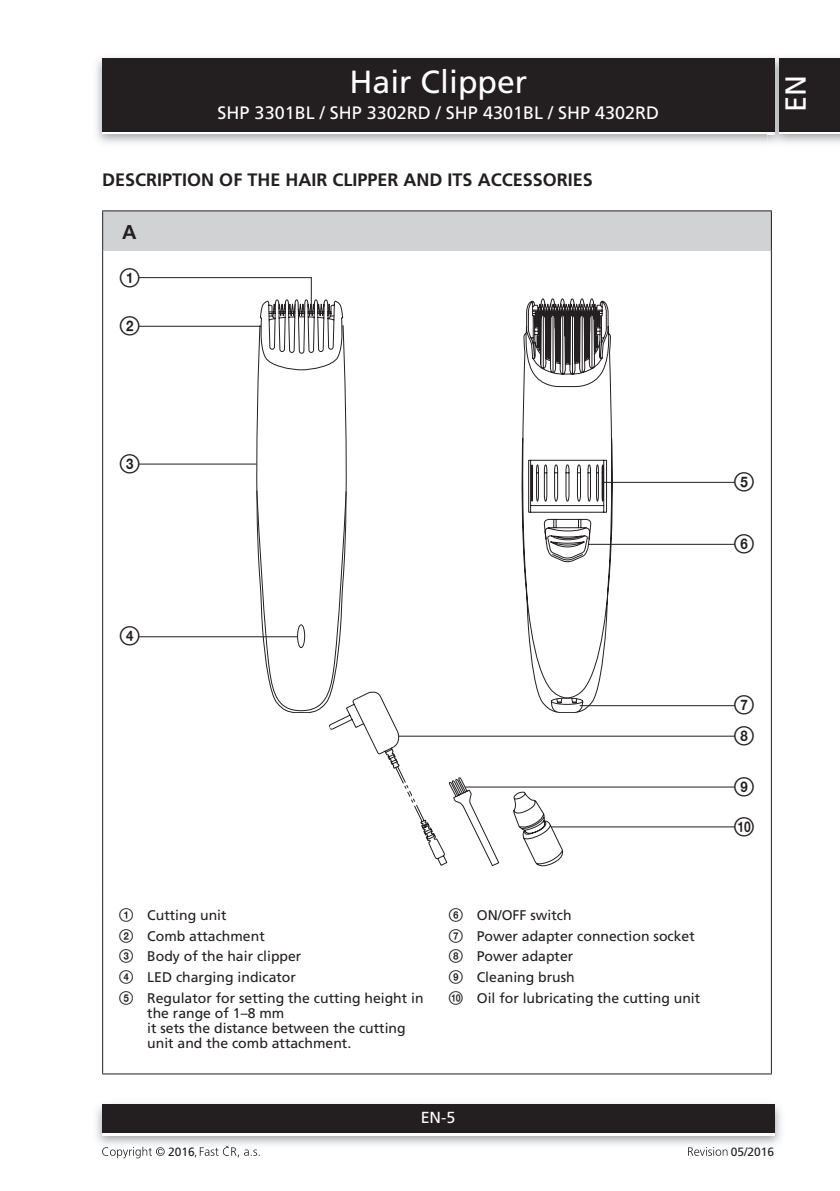
<style>
.page{position:relative;width:840px;height:1191px;background:#fff}
.page>*{position:absolute;margin:0;border:0;box-sizing:border-box;transform-origin:0 0}
.t1{font:32px "Frutiger CE";color:#fff}
.t2{font:29px "Frutiger CE";color:#fff}
.t3{font:20px/39.8px "Zz 3";color:#231f20}
.text_7{font:700 20px "Frutiger CE";color:#231f20}
.titulek_9{font:700 18px "Frutiger CE";color:#231f20}
.t4{font:18px "Frutiger CE";color:#fff}
.t5{font:16px "Frutiger CE";color:#fff}
.t6{font:14px/20.6px "Frutiger CE";color:#231f20}
.t7{font:12px "Frutiger CE";color:#231f20}
.s1{font-family:"Zz 3"}
</style>
<div class="page">
<div style="left:102px;top:61px;width:672px;height:73px;background:linear-gradient(to right,#231f20,#231f20)"></div>
<div style="left:102px;top:58px;width:672px;height:73px;background:#231f20"></div>
<img style="left:96px;top:1104px;width:685px;height:41px">
<div style="left:102px;top:1107px;width:672px;height:28px;background:linear-gradient(to right,#fff,#fff)"></div>
<div style="left:102px;top:1104px;width:672px;height:28px;background:#231f20"></div>
<img style="left:767px;top:55px;width:18px;height:90px">
<svg style="left:767px;top:131px;width:7px;height:3px"></svg>
<img style="left:767px;top:58px;width:7px;height:3px">
<img style="left:767px;top:61px;width:7px;height:70px">
<div style="left:778px;top:61px;width:61px;height:73px;background:linear-gradient(to right,#231f20,#231f20)"></div>
<div style="left:778px;top:58px;width:61px;height:73px;background:#231f20"></div>
<svg style="left:102px;top:1146px;width:63px;height:12px"></svg>
<svg style="left:195px;top:1145px;width:64px;height:12px"></svg>
<svg style="left:688px;top:1147px;width:39px;height:8px"></svg>
<div style="left:103px;top:211px;width:668px;height:39px;background:#d1d2d4"></div>
<hr style="left:102px;top:210px;width:669px;height:1px;background:#231f20">
<hr style="left:102px;top:211px;width:1px;height:39px;background:#231f20">
<hr style="left:770px;top:211px;width:1px;height:39px;background:#231f20">
<hr style="left:102px;top:250px;width:1px;height:641px;background:#231f20">
<hr style="left:770px;top:250px;width:1px;height:641px;background:#231f20">
<hr style="left:102px;top:891px;width:1px;height:182px;background:#231f20">
<hr style="left:770px;top:891px;width:1px;height:182px;background:#231f20">
<hr style="left:102px;top:1073px;width:669px;height:1px;background:#231f20">
<hr style="left:588px;top:544px;width:146px;height:1px;background:#231f20">
<hr style="left:603px;top:482px;width:131px;height:1px;background:#231f20">
<hr style="left:398px;top:735px;width:336px;height:1px;background:#231f20">
<hr style="left:465px;top:786px;width:269px;height:1px;background:#231f20">
<hr style="left:550px;top:826px;width:184px;height:1px;background:#231f20">
<hr style="left:579px;top:705px;width:155px;height:1px;background:#231f20">
<hr style="left:139px;top:326px;width:122px;height:1px;background:#231f20">
<hr style="left:139px;top:277px;width:172px;height:1px;background:#231f20">
<hr style="left:139px;top:463px;width:117px;height:1px;background:#231f20">
<hr style="left:139px;top:636px;width:158px;height:1px;background:#231f20">
<hr style="left:310px;top:277px;width:1px;height:31px;background:#231f20">
<svg style="left:256px;top:299px;width:91px;height:412px"></svg>
<svg style="left:521px;top:299px;width:118px;height:278px"></svg>
<svg style="left:321px;top:577px;width:318px;height:290px"></svg>
<h1 class="t1" style="left:349px;top:64px;width:179px">Hair Clipper</h1>
<p class="t4" style="left:217px;top:102px;width:443px">SHP 3301BL / SHP 3302RD / SHP 4301BL / SHP 4302RD</p>
<p class="titulek_9" style="left:102px;top:169px;width:492px">DESCRIPTION OF THE HAIR CLIPPER AND ITS ACCESSORIES</p>
<p class="text_7" style="left:122px;top:220px;width:16px">A</p>
<p class="t3" style="left:119px;top:257px;width:23px">1</p>
<p class="t3" style="left:119px;top:306px;width:23px">2</p>
<h2 class="t2" style="left:778px;top:112px;width:39px;rotate:-90deg">EN</h2>
<p class="t3" style="left:119px;top:443px;width:23px">3</p>
<p class="t3" style="left:119px;top:616px;width:23px">4</p>
<p class="t6" style="left:119px;top:904px;width:306px"><span class="s1">1</span> Cutting unit<br><span class="s1">2</span> Comb attachment<br><span class="s1">3</span> Body of the hair clipper<br><span class="s1">4</span> LED charging indicator<br><span class="s1">5</span> Regulator for setting the cutting height in</p>
<p class="t6" style="left:147px;top:1005px;width:260px;line-height:15px">the range of 1–8 mm<br>it sets the distance between the cutting unit and the comb attachment.</p>
<p class="t6" style="left:448px;top:904px;width:253px"><span class="s1">6</span> ON/OFF switch<br><span class="s1">7</span> Power adapter connection socket<br><span class="s1">8</span> Power adapter<br><span class="s1">9</span> Cleaning brush<br><span class="s1">0</span> Oil for lubricating the cutting unit</p>
<p class="t5" style="left:420px;top:1108px;width:36px">EN-5</p>
<p class="t3" style="left:733px;top:462px;width:23px">5</p>
<p class="t3" style="left:733px;top:524px;width:23px">6</p>
<p class="t3" style="left:733px;top:685px;width:23px">7</p>
<p class="t3" style="left:733px;top:715px;width:23px">8</p>
<p class="t3" style="left:733px;top:766px;width:23px">9<br>0</p>
<p class="t7" style="left:168px;top:1144px;width:28px">2016</p>
<p class="t7" style="left:730px;top:1144px;width:45px">05/2016</p>
</div>
